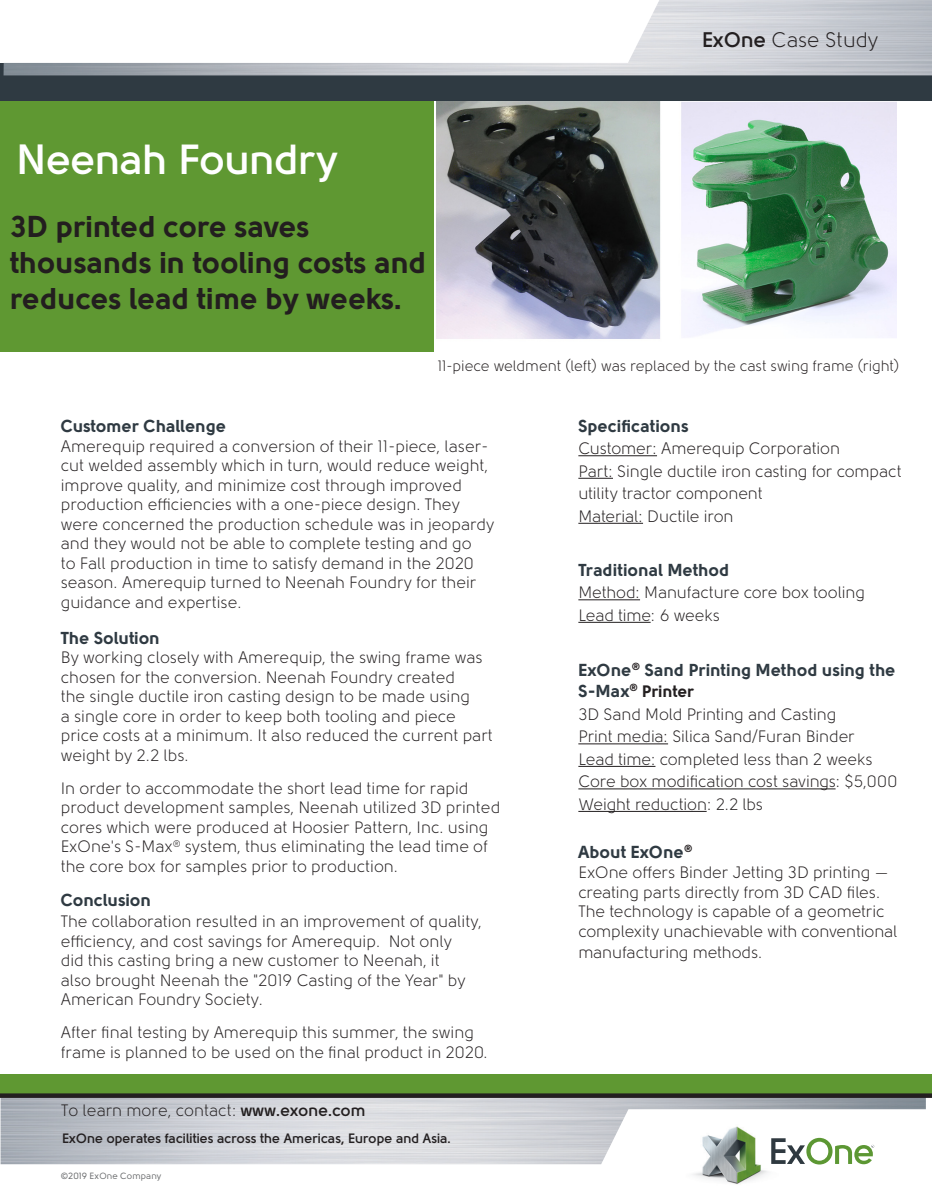
<style>
.page{position:relative;width:932px;height:1202px;background:#fff}
.page>*{position:absolute;margin:0;border:0;box-sizing:border-box;transform-origin:0 0}
.CustomerName{font:700 42px "Solomon";letter-spacing:-.01em;color:#fff}
.Headline{font:900 30px/36px "Solomon";color:#231e1f}
.t1{font:21px "Solomon";color:#231f20}
.Sidebar_Title{font:900 17.25px "Solomon";letter-spacing:.005em;color:#2f3a42}
.Body{font:900 17.25px "Solomon";color:#2f3a42}
.Titles{font:900 17.25px "Solomon";color:#2f3a42}
.Sidebar_Body{font:900 17.25px "Solomon";letter-spacing:.01em;color:#2f3a42}
.Body-2{font:16.5px/19.5px "Solomon";color:#231f20}
.Sidebar_Title-2{font:16.5px/22.5px "Solomon";letter-spacing:-.01em;color:#221e1f}
.Sidebar_Body-2{font:16.5px/20.1px "Solomon";letter-spacing:-.01em;color:#231e1f}
.Sidebar_Title-3{font:16.5px/22.5px "Solomon";letter-spacing:-.005em;color:#231e1f}
.Sidebar_Title-4{font:15px "Solomon";letter-spacing:-.005em;color:#231e1f}
.t2{font:700 13.5px "Solomon";color:#231f20}
.t3{font:9px "Solomon";letter-spacing:.02em;color:#696b6d}
.s1{font-weight:700}
.s2{color:#221e1f}
.s3{font-weight:900;font-size:17.25px;color:#2f3a42}
.s4{font-weight:900;color:#231f20}
</style>
<div class="page">
<div style="left:0;top:1074px;width:932px;height:23px;background:#5f9832"></div>
<div style="left:0;top:101px;width:433px;height:250px;background:#5f9832"></div>
<img style="left:1px;top:1097px;width:924px;height:67px">
<div style="left:0;top:64px;width:932px;height:37px;background:#2f3a42"></div>
<img style="left:4px;top:0;width:928px;height:75px">
<svg style="left:0;top:1093px;width:932px;height:4px;background:#292b21"></svg>
<div style="left:682px;top:1115px;width:214px;height:72px;background:#fff"></div>
<img style="left:693px;top:1126px;width:75px;height:58px">
<svg style="left:771px;top:1137px;width:103px;height:27px"></svg>
<hr style="left:578px;top:455px;width:79px;height:1px;background:#231e1f">
<hr style="left:578px;top:478px;width:35px;height:1px;background:#231e1f">
<hr style="left:578px;top:523px;width:65px;height:1px;background:#221e1f">
<hr style="left:578px;top:599px;width:62px;height:1px;background:#221e1f">
<hr style="left:578px;top:622px;width:72px;height:1px;background:#221e1f">
<hr style="left:578px;top:743px;width:90px;height:1px;background:#221e1f">
<hr style="left:578px;top:766px;width:77px;height:1px;background:#221e1f">
<hr style="left:578px;top:788px;width:257px;height:1px;background:#221e1f">
<hr style="left:578px;top:811px;width:128px;height:1px;background:#221e1f">
<img style="left:437px;top:102px;width:459px;height:237px">
<p class="t1" style="left:702px;top:29px;width:177px"><span class="s1">ExOne</span> Case Study</p>
<p class="CustomerName" style="left:16px;top:135px;width:323px">Neenah Foundry</p>
<p class="Headline" style="left:10px;top:208px;width:418px">3D printed core saves thousands in tooling costs and reduces lead time by weeks.</p>
<p class="Sidebar_Title-4" style="left:437px;top:357px;width:463px">11-piece weldment (left) was replaced by the cast swing frame (right)</p>
<p class="Titles" style="left:61px;top:416px;width:167px">Customer Challenge</p>
<p class="Body-2" style="left:61px;top:436px;width:435px">Amerequip required a conversion of their 11-piece, laser&shy;cut welded assembly which in turn, would reduce weight, improve quality, and minimize cost through improved production efficiencies with a one-piece design. They were concerned the production schedule was in jeopardy and they would not be able to complete testing and go<br>to Fall production in time to satisfy demand in the 2020 season. Amerequip turned to Neenah Foundry for their guidance and expertise.</p>
<p class="Body" style="left:61px;top:627px;width:101px">The Solution</p>
<p class="Body-2" style="left:61px;top:648px;width:433px">By working closely with Amerequip, the swing frame was chosen for the conversion. Neenah Foundry created<br>the single ductile iron casting design to be made using<br>a single core in order to keep both tooling and piece price costs at a minimum. It also reduced the current part weight by 2.2 lbs.</p>
<p class="Body-2" style="left:61px;top:778px;width:441px">In order to accommodate the short lead time for rapid product development samples, Neenah utilized 3D printed cores which were produced at Hoosier Pattern, Inc. using ExOne's S-Max<sup>®</sup> system, thus eliminating the lead time of the core box for samples prior to production.</p>
<p class="Body" style="left:61px;top:890px;width:92px">Conclusion</p>
<p class="Body-2" style="left:61px;top:912px;width:422px">The collaboration resulted in an improvement of quality, efficiency, and cost savings for Amerequip. Not only<br>did this casting bring a new customer to Neenah, it<br>also brought Neenah the "2019 Casting of the Year" by American Foundry Society.</p>
<p class="Body-2" style="left:61px;top:1023px;width:428px">After final testing by Amerequip this summer, the swing frame is planned to be used on the final product in 2020.</p>
<p class="Body-2" style="left:61px;top:1100px;width:306px">To learn more, contact: <span class="s1">www.exone.com</span></p>
<p class="t2" style="left:62px;top:1130px;width:390px">ExOne operates facilities across the Americas, Europe and Asia.</p>
<p class="t3" style="left:61px;top:1171px;width:102px">©2019 ExOne Company</p>
<p class="Sidebar_Title" style="left:578px;top:415px;width:112px">Specifications</p>
<p class="Sidebar_Title-3" style="left:578px;top:437px;width:325px">Customer: Amerequip Corporation<br>Part: Single ductile iron casting for compact utility tractor component<br><span class="s2">Material: Ductile iron</span></p>
<p class="Sidebar_Title" style="left:578px;top:559px;width:153px">Traditional Method</p>
<p class="Sidebar_Title-2" style="left:578px;top:581px;width:288px">Method: Manufacture core box tooling<br>Lead time: 6 weeks</p>
<p class="Sidebar_Title" style="left:578px;top:659px;width:319px">ExOne<sup>®</sup> Sand Printing Method using the</p>
<p class="Sidebar_Title-2" style="left:578px;top:680px;width:320px"><span class="s3">S-Max</span><sup>®</sup> <span class="s4">Printer<br></span>3D Sand Mold Printing and Casting<br>Print media: Silica Sand/Furan Binder<br>Lead time: completed less than 2 weeks<br>Core box modification cost savings: $5,000<br>Weight reduction: 2.2 lbs</p>
<p class="Sidebar_Body" style="left:578px;top:841px;width:116px">About ExOne<sup>®</sup></p>
<p class="Sidebar_Body-2" style="left:578px;top:862px;width:320px">ExOne offers Binder Jetting 3D printing — creating parts directly from 3D CAD files.<br>The technology is capable of a geometric complexity unachievable with conventional manufacturing methods.</p>
</div>
